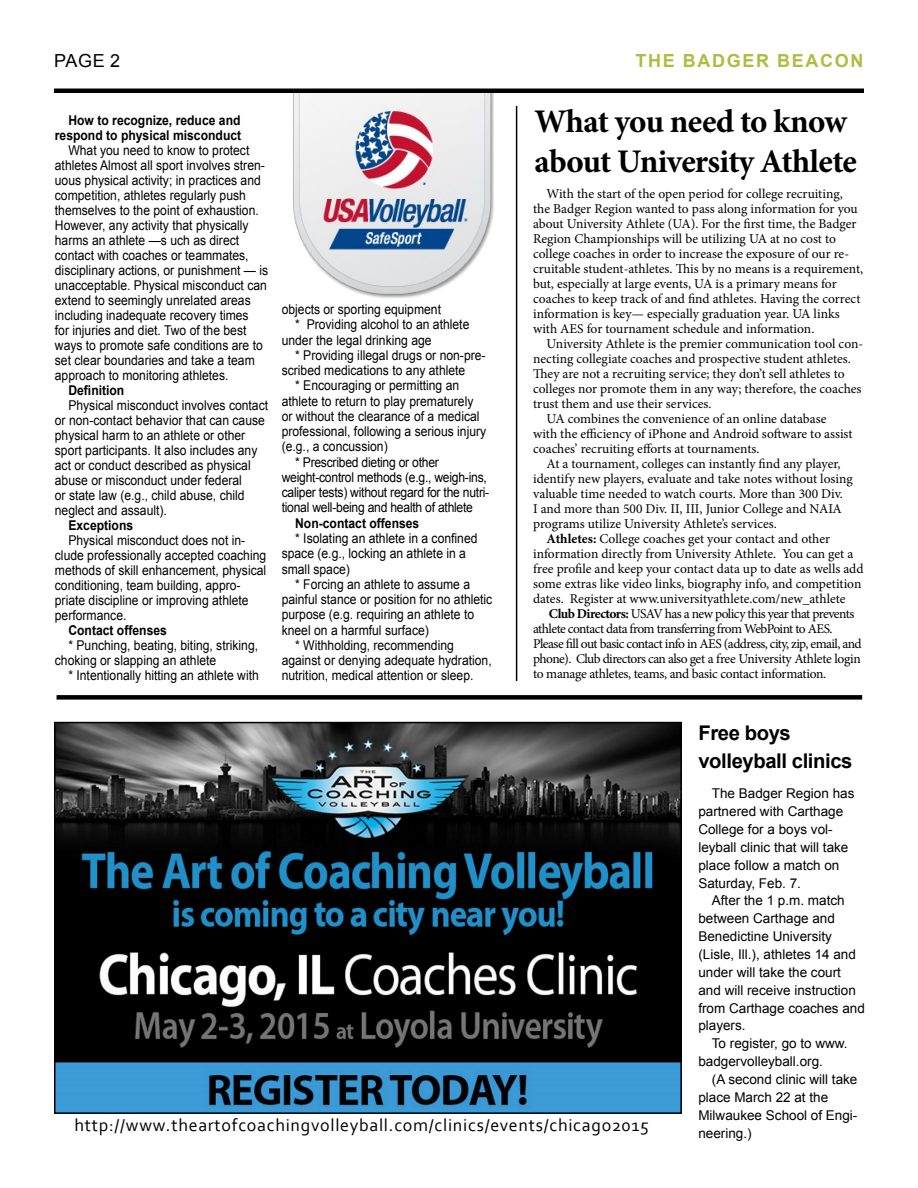
<style>
.page{position:relative;width:918px;height:1188px;background:#fff}
.page>*{position:absolute;margin:0;border:0;box-sizing:border-box;transform-origin:0 0}
.t1{font:700 33px/39.6px "Minion Pro";letter-spacing:-.025em;color:#000}
.t2{font:700 20.25px/27.6px "Arial";letter-spacing:-.02em;color:#000}
.t3{font:18px "Corbel";letter-spacing:.04em;color:#000}
.t4{font:700 18px "Arial";color:#b1bb42}
.t5{font:18px "Arial";color:#000}
.t6{font:13.5px/15px "Arial";color:#000;scale:.9 1}
.t7{font:13.5px/15px "Minion Pro";letter-spacing:-.005em;color:#000}
.t8{font:13.5px/17.9px "Arial";color:#000}
.t9{font:13.5px "Minion Pro";letter-spacing:-.04em;color:#000}
.t10{font:13.5px "Arial";letter-spacing:-.02em;color:#000;scale:.9 1}
.t11{font:700 13.5px/15px "Arial";color:#000;text-align:right;scale:.9 1}
.t12{font:13.5px "Minion Pro";letter-spacing:-.035em;color:#000}
.t13{font:13.5px "Minion Pro";letter-spacing:-.025em;color:#000}
.s1{font-weight:700}
</style>
<div class="page">
<div style="left:54px;top:88px;width:810px;height:5px;background:#000"></div>
<hr style="left:516px;top:106px;width:1px;height:575px;background:#000">
<img style="left:293px;top:94px;width:200px;height:204px">
<div style="left:57px;top:695px;width:805px;height:5px;background:#000"></div>
<img style="left:57px;top:725px;width:622px;height:386px">
<div style="left:54px;top:722px;width:628px;height:392px;border:2px solid #000"></div>
<h3 class="t5" style="left:54px;top:49px;width:67px">page 2</h3>
<h3 class="t4" style="left:636px;top:48px;width:14px">the</h3>
<h3 class="t4" style="left:683px;top:48px;width:15px">bad</h3>
<h3 class="t4" style="left:727px;top:48px;width:65px">ger bea</h3>
<h3 class="t4" style="left:820px;top:48px;width:42px">con</h3>
<p class="t11" style="left:55px;top:113px;width:209px">How to recognize, reduce and respond to physical misconduct</p>
<p class="t6" style="left:55px;top:143px;width:238px;text-indent:14px">What you need to know to protect athletes Almost all sport involves stren&shy;uous physical activity; in practices and competition, athletes regularly push themselves to the point of exhaustion.<br>However, any activity that physically harms an athlete —s uch as direct contact with coaches or teammates, disciplinary actions, or punishment — is unacceptable. Physical misconduct can extend to seemingly unrelated areas including inadequate recovery times<br>for injuries and diet. Two of the best ways to promote safe conditions are to set clear boundaries and take a team approach to monitoring athletes.</p>
<p class="t11" style="left:68px;top:383px;width:64px">Definition</p>
<p class="t6" style="left:55px;top:398px;width:238px;text-indent:13px">Physical misconduct involves contact or non-contact behavior that can cause physical harm to an athlete or other sport participants. It also includes any act or conduct described as physical abuse or misconduct under federal<br>or state law (e.g., child abuse, child neglect and assault).</p>
<p class="t11" style="left:68px;top:518px;width:74px">Exceptions</p>
<p class="t6" style="left:55px;top:533px;width:236px;text-indent:13px">Physical misconduct does not in&shy;clude professionally accepted coaching methods of skill enhancement, physical conditioning, team building, appro&shy;priate discipline or improving athlete performance.</p>
<p class="t11" style="left:68px;top:623px;width:111px">Contact offenses</p>
<p class="t6" style="left:55px;top:638px;width:227px;text-indent:13px">* Punching, beating, biting, striking, choking or slapping an athlete</p>
<p class="t6" style="left:68px;top:668px;width:213px">* Intentionally hitting an athlete with</p>
<p class="t6" style="left:282px;top:302px;width:179px">objects or sporting equipment</p>
<p class="t6" style="left:295px;top:317px;width:195px">* Providing alcohol to an athlete</p>
<p class="t6" style="left:282px;top:332px;width:168px">under the legal drinking age</p>
<p class="t6" style="left:295px;top:348px;width:213px">* Providing illegal drugs or non-pre-</p>
<p class="t6" style="left:282px;top:363px;width:206px">scribed medications to any athlete</p>
<p class="t6" style="left:295px;top:378px;width:184px">* Encouraging or permitting an</p>
<p class="t6" style="left:282px;top:393px;width:215px">athlete to return to play prematurely</p>
<p class="t6" style="left:282px;top:409px;width:221px">or without the clearance of a medical</p>
<p class="t6" style="left:282px;top:424px;width:229px">professional, following a serious injury</p>
<p class="t6" style="left:282px;top:439px;width:119px">(e.g., a concussion)</p>
<p class="t10" style="left:295px;top:453px;width:161px">* Prescribed dieting or other</p>
<p class="t10" style="left:282px;top:468px;width:230px">weight-control methods (e.g., weigh-ins,</p>
<p class="t10" style="left:282px;top:483px;width:232px">caliper tests) without regard for the nutri-</p>
<p class="t10" style="left:282px;top:498px;width:214px">tional well-being and health of athlete</p>
<p class="t11" style="left:295px;top:516px;width:140px">Non-contact offenses</p>
<p class="t6" style="left:282px;top:531px;width:219px;text-indent:13px">* Isolating an athlete in a confined space (e.g., locking an athlete in a small space)</p>
<p class="t6" style="left:295px;top:576px;width:196px">* Forcing an athlete to assume a</p>
<p class="t6" style="left:282px;top:592px;width:236px">painful stance or position for no athletic</p>
<p class="t6" style="left:282px;top:607px;width:215px">purpose (e.g. requiring an athlete to</p>
<p class="t6" style="left:282px;top:622px;width:165px">kneel on a harmful surface)</p>
<p class="t6" style="left:295px;top:638px;width:178px">* Withholding, recommending</p>
<p class="t6" style="left:282px;top:653px;width:235px">against or denying adequate hydration,</p>
<p class="t6" style="left:282px;top:668px;width:215px">nutrition, medical attention or sleep.</p>
<h1 class="t1" style="left:535px;top:101px;width:324px">What you need to know about University Athlete</h1>
<p class="t7" style="left:533px;top:186px;width:332px;text-indent:14px">With the start of the open period for college recruiting, the Badger Region wanted to pass along information for you about University Athlete (UA). For the first time, the Badger Region Championships will be utilizing UA at no cost to college coaches in order to increase the exposure of our re&shy;cruitable student-athletes. This by no means is a requirement, but, especially at large events, UA is a primary means for coaches to keep track of and find athletes. Having the correct information is key— especially graduation year. UA links with AES for tournament schedule and information.</p>
<p class="t7" style="left:547px;top:336px;width:318px">University Athlete is the premier communication tool con-</p>
<p class="t7" style="left:533px;top:351px;width:319px">necting collegiate coaches and prospective student athletes.</p>
<p class="t7" style="left:533px;top:366px;width:313px">They are not a recruiting service; they don’t sell athletes to</p>
<p class="t7" style="left:533px;top:381px;width:330px">colleges nor promote them in any way; therefore, the coaches</p>
<p class="t7" style="left:533px;top:396px;width:180px">trust them and use their services.</p>
<p class="t7" style="left:547px;top:411px;width:281px">UA combines the convenience of an online database</p>
<p class="t7" style="left:533px;top:426px;width:321px">with the efficiency of iPhone and Android software to assist</p>
<p class="t7" style="left:533px;top:441px;width:228px">coaches’ recruiting efforts at tournaments.</p>
<p class="t7" style="left:547px;top:456px;width:296px">At a tournament, colleges can instantly find any player,</p>
<p class="t7" style="left:533px;top:471px;width:321px">identify new players, evaluate and take notes without losing</p>
<p class="t7" style="left:533px;top:486px;width:311px">valuable time needed to watch courts. More than 300 Div.</p>
<p class="t7" style="left:533px;top:501px;width:310px">I and more than 500 Div. II, III, Junior College and NAIA</p>
<p class="t7" style="left:533px;top:516px;width:245px">programs utilize University Athlete’s services.</p>
<p class="t7" style="left:547px;top:531px;width:285px"><span class="s1">Athletes:</span> College coaches get your contact and other</p>
<p class="t7" style="left:533px;top:546px;width:322px">information directly from University Athlete. You can get a</p>
<p class="t7" style="left:533px;top:561px;width:332px">free profile and keep your contact data up to date as wells add</p>
<p class="t7" style="left:533px;top:576px;width:330px">some extras like video links, biography info, and competition</p>
<p class="t7" style="left:533px;top:591px;width:314px">dates. Register at www.universityathlete.com/new_athlete</p>
<p class="t9" style="left:549px;top:605px;width:307px"><span class="s1">Club Directors:</span> USAV has a new policy this year that prevents</p>
<p class="t9" style="left:533px;top:620px;width:301px">athlete contact data from transferring from WebPoint to AES.</p>
<p class="t9" style="left:533px;top:635px;width:330px">Please fill out basic contact info in AES (address, city, zip, email, and</p>
<p class="t12" style="left:533px;top:650px;width:329px">phone). Club directors can also get a free University Athlete login</p>
<p class="t13" style="left:533px;top:665px;width:295px">to manage athletes, teams, and basic contact information.</p>
<h3 class="t3" style="left:75px;top:1114px;width:576px">http://www.theartofcoachingvolleyball.com/clinics/events/chicago2015</h3>
<h2 class="t2" style="left:698px;top:719px;width:156px">Free boys volleyball clinics</h2>
<p class="t8" style="left:698px;top:784px;width:158px;text-indent:14px">The Badger Region has partnered with Carthage<br>College for a boys vol&shy;leyball clinic that will take place follow a match on<br>Saturday, Feb. 7.</p>
<p class="t8" style="left:698px;top:892px;width:168px;text-indent:14px">After the 1 p.m. match between Carthage and<br>Benedictine University (Lisle, Ill.), athletes 14 and under will take the court and will receive instruction from Carthage coaches and players.</p>
<p class="t8" style="left:698px;top:1035px;width:151px;text-indent:14px">To register, go to www. badgervolleyball.org.</p>
<p class="t8" style="left:698px;top:1070px;width:161px;text-indent:14px">(A second clinic will take place March 22 at the<br>Milwaukee School of Engi&shy;neering.)</p>
</div>
